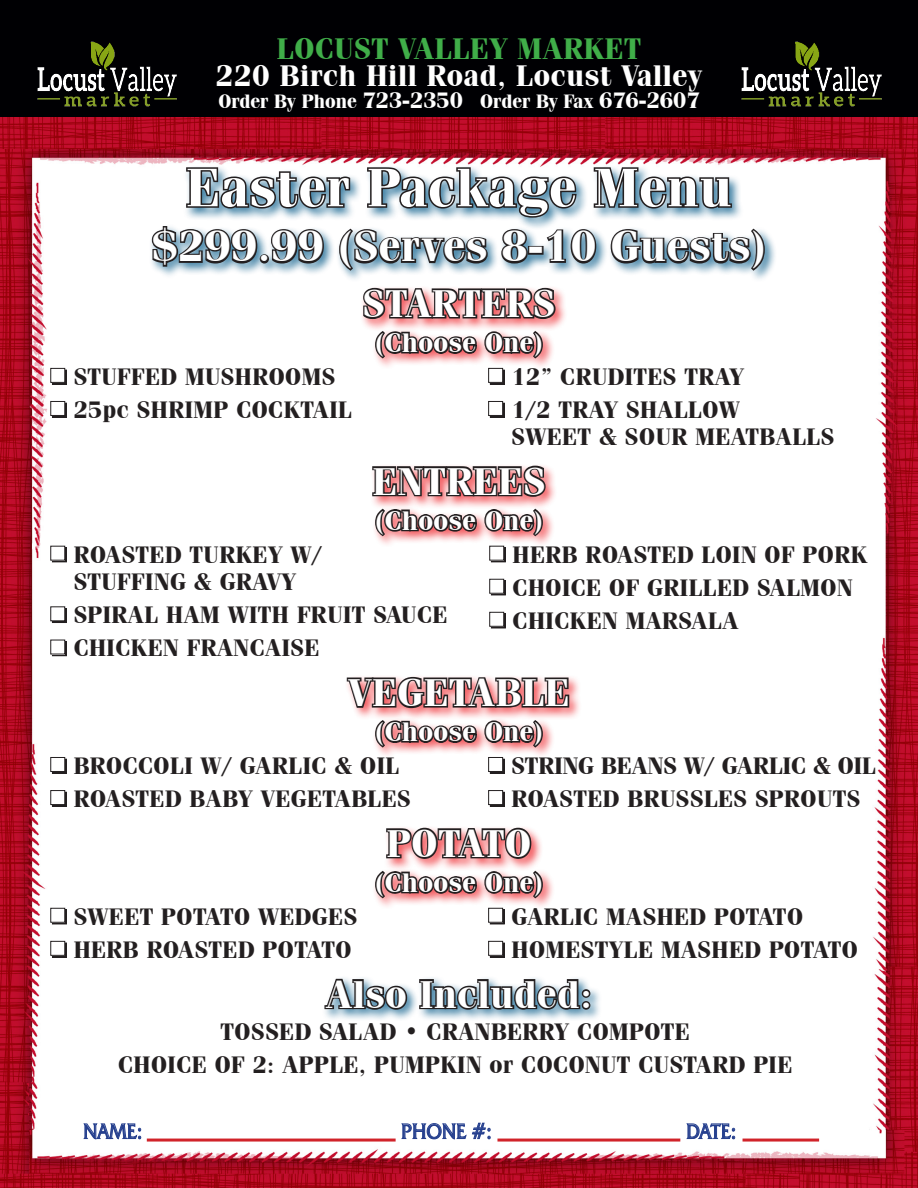
<style>
.page{position:relative;width:918px;height:1188px;background:#fff}
.page>*{position:absolute;margin:0;border:0;box-sizing:border-box;transform-origin:0 0}
.t1{font:700 54px "Fenice IT Cby BT";letter-spacing:.02em;color:#fff}
.t2{font:700 43.5px "Fenice IT Cby BT";letter-spacing:.02em;color:#fff}
.t3{font:700 39px "Fenice IT Cby BT";letter-spacing:.02em;color:#fff}
.t4{font:700 30px "Fenice IT Cby BT";letter-spacing:.02em;color:#fff}
.t5{font:700 30px "Fenice IT Cby BT";letter-spacing:.02em;color:#40ae49}
.t6{font:700 27px "Fenice IT Cby BT";letter-spacing:.02em;color:#fff}
.t7{font:700 24px "Fenice IT Cby BT";letter-spacing:.02em;color:#231f20}
.t8{font:700 24px "Fenice IT Cby BT";color:#231f20}
.t9{font:21.6px "Friz Quadrata IT Cby BT";color:#253f8e;scale:.87 1}
.t10{font:700 19.5px "Fenice IT Cby BT";color:#fff}
.s1{font-size:22.5px}
</style>
<div class="page">
<img style="left:0;top:149px;width:918px;height:1039px">
<svg style="left:84px;top:1122px;width:57px;height:20px"></svg>
<svg style="left:402px;top:1123px;width:64px;height:16px"></svg>
<svg style="left:472px;top:1123px;width:19px;height:16px"></svg>
<svg style="left:687px;top:1124px;width:48px;height:15px"></svg>
<hr style="left:147px;top:1139px;width:249px;height:3px;background:#d1232a">
<hr style="left:497px;top:1139px;width:183px;height:3px;background:#d1232a">
<hr style="left:743px;top:1139px;width:76px;height:3px;background:#d1232a">
<img style="left:0;top:117px;width:918px;height:32px">
<div style="left:183px;top:164px;width:561px;height:66px;background:#005786;opacity:.75"></div>
<svg style="left:185px;top:166px;width:167px;height:45px"></svg>
<svg style="left:366px;top:166px;width:212px;height:54px"></svg>
<svg style="left:592px;top:148px;width:141px;height:63px"></svg>
<div style="left:149px;top:223px;width:628px;height:60px;background:#005786;opacity:.75"></div>
<svg style="left:150px;top:225px;width:175px;height:43px;background:#76848e"></svg>
<svg style="left:337px;top:227px;width:153px;height:46px"></svg>
<svg style="left:499px;top:227px;width:31px;height:38px"></svg>
<div style="left:528px;top:246px;width:16px;height:9px;border:3px solid #231f20"></div>
<svg style="left:545px;top:227px;width:53px;height:39px;background:#83929b"></svg>
<svg style="left:609px;top:227px;width:158px;height:46px"></svg>
<div style="left:360px;top:285px;width:208px;height:47px;background:#ee1d23;opacity:.75"></div>
<svg style="left:361px;top:286px;width:196px;height:35px;background:#916567"></svg>
<div style="left:372px;top:328px;width:183px;height:43px;background:#ee1d23;opacity:.75"></div>
<svg style="left:373px;top:329px;width:172px;height:31px"></svg>
<div style="left:52px;top:370px;width:15px;height:15px;border:1px solid #231f20"></div>
<div style="left:51px;top:368px;width:14px;height:14px;background:#fff"></div>
<div style="left:50px;top:368px;width:15px;height:15px;border:1px solid #231f20"></div>
<div style="left:52px;top:403px;width:15px;height:15px;border:1px solid #231f20"></div>
<div style="left:51px;top:401px;width:14px;height:14px;background:#fff"></div>
<div style="left:50px;top:401px;width:15px;height:15px;border:1px solid #231f20"></div>
<div style="left:490px;top:370px;width:15px;height:15px;border:1px solid #231f20"></div>
<div style="left:489px;top:368px;width:14px;height:14px;background:#fff"></div>
<div style="left:488px;top:368px;width:15px;height:15px;border:1px solid #231f20"></div>
<div style="left:490px;top:403px;width:15px;height:15px;border:1px solid #231f20"></div>
<div style="left:489px;top:401px;width:14px;height:14px;background:#fff"></div>
<div style="left:488px;top:401px;width:15px;height:15px;border:1px solid #231f20"></div>
<div style="left:344px;top:674px;width:238px;height:47px;background:#ee1d23;opacity:.75"></div>
<svg style="left:345px;top:675px;width:226px;height:35px;background:#946b6c"></svg>
<div style="left:372px;top:717px;width:183px;height:43px;background:#ee1d23;opacity:.75"></div>
<svg style="left:373px;top:718px;width:172px;height:32px"></svg>
<div style="left:52px;top:759px;width:15px;height:15px;border:1px solid #231f20"></div>
<div style="left:51px;top:757px;width:14px;height:14px;background:#fff"></div>
<div style="left:50px;top:757px;width:15px;height:15px;border:1px solid #231f20"></div>
<div style="left:52px;top:792px;width:15px;height:15px;border:1px solid #231f20"></div>
<div style="left:51px;top:791px;width:14px;height:14px;background:#fff"></div>
<div style="left:50px;top:790px;width:15px;height:15px;border:1px solid #231f20"></div>
<div style="left:490px;top:759px;width:15px;height:15px;border:1px solid #231f20"></div>
<div style="left:489px;top:757px;width:14px;height:14px;background:#fff"></div>
<div style="left:488px;top:757px;width:15px;height:15px;border:1px solid #231f20"></div>
<div style="left:490px;top:792px;width:15px;height:15px;border:1px solid #231f20"></div>
<div style="left:489px;top:791px;width:14px;height:14px;background:#fff"></div>
<div style="left:488px;top:790px;width:15px;height:15px;border:1px solid #231f20"></div>
<div style="left:383px;top:825px;width:161px;height:46px;background:#ee1d23;opacity:.75"></div>
<svg style="left:385px;top:826px;width:148px;height:34px;background:#986b6d"></svg>
<div style="left:372px;top:868px;width:183px;height:42px;background:#ee1d23;opacity:.75"></div>
<svg style="left:373px;top:869px;width:172px;height:31px"></svg>
<div style="left:52px;top:909px;width:15px;height:15px;border:1px solid #231f20"></div>
<div style="left:51px;top:908px;width:14px;height:14px;background:#fff"></div>
<div style="left:50px;top:908px;width:15px;height:15px;border:1px solid #231f20"></div>
<div style="left:52px;top:943px;width:15px;height:15px;border:1px solid #231f20"></div>
<div style="left:51px;top:941px;width:14px;height:14px;background:#fff"></div>
<div style="left:50px;top:941px;width:15px;height:15px;border:1px solid #231f20"></div>
<div style="left:490px;top:909px;width:15px;height:15px;border:1px solid #231f20"></div>
<div style="left:489px;top:908px;width:14px;height:14px;background:#fff"></div>
<div style="left:488px;top:908px;width:15px;height:15px;border:1px solid #231f20"></div>
<div style="left:490px;top:943px;width:15px;height:15px;border:1px solid #231f20"></div>
<div style="left:489px;top:941px;width:14px;height:14px;background:#fff"></div>
<div style="left:488px;top:941px;width:15px;height:15px;border:1px solid #231f20"></div>
<div style="left:370px;top:463px;width:188px;height:46px;background:#ee1d23;opacity:.75"></div>
<svg style="left:371px;top:456px;width:176px;height:44px"></svg>
<div style="left:372px;top:506px;width:183px;height:42px;background:#ee1d23;opacity:.75"></div>
<svg style="left:373px;top:507px;width:172px;height:31px"></svg>
<div style="left:52px;top:547px;width:15px;height:15px;border:1px solid #231f20"></div>
<div style="left:51px;top:546px;width:14px;height:14px;background:#fff"></div>
<div style="left:50px;top:546px;width:15px;height:15px;border:1px solid #231f20"></div>
<div style="left:52px;top:608px;width:15px;height:15px;border:1px solid #231f20"></div>
<div style="left:51px;top:607px;width:14px;height:14px;background:#fff"></div>
<div style="left:50px;top:606px;width:15px;height:15px;border:1px solid #231f20"></div>
<div style="left:52px;top:641px;width:15px;height:15px;border:1px solid #231f20"></div>
<div style="left:51px;top:640px;width:14px;height:14px;background:#fff"></div>
<div style="left:50px;top:640px;width:15px;height:15px;border:1px solid #231f20"></div>
<div style="left:491px;top:547px;width:15px;height:15px;border:1px solid #231f20"></div>
<div style="left:490px;top:546px;width:14px;height:14px;background:#fff"></div>
<div style="left:489px;top:546px;width:15px;height:15px;border:1px solid #231f20"></div>
<div style="left:491px;top:580px;width:15px;height:15px;border:1px solid #231f20"></div>
<div style="left:490px;top:579px;width:14px;height:14px;background:#fff"></div>
<div style="left:489px;top:579px;width:15px;height:15px;border:1px solid #231f20"></div>
<div style="left:491px;top:614px;width:15px;height:14px;border:1px solid #231f20"></div>
<div style="left:490px;top:612px;width:14px;height:14px;background:#fff"></div>
<div style="left:489px;top:612px;width:15px;height:15px;border:1px solid #231f20"></div>
<div style="left:321px;top:976px;width:282px;height:46px;background:#005786;opacity:.75"></div>
<svg style="left:323px;top:977px;width:86px;height:35px"></svg>
<svg style="left:418px;top:978px;width:175px;height:34px"></svg>
<div style="left:0;top:0;width:918px;height:117px;background:#000003"></div>
<img style="left:37px;top:41px;width:140px;height:66px">
<img style="left:741px;top:41px;width:141px;height:66px">
<p class="t5" style="left:277px;top:30px;width:366px">LOCUST VALLEY MARKET</p>
<p class="t4" style="left:216px;top:57px;width:488px">220 Birch Hill Road, Locust Valley</p>
<p class="t10" style="left:218px;top:90px;width:483px">Order By Phone <span class="s1">723-2350</span> Order By Fax <span class="s1">676-2607</span></p>
<p class="t1" style="left:186px;top:154px;width:547px">Easter Package Menu</p>
<p class="t2" style="left:152px;top:220px;width:615px">$299.99 (Serves 8-10 Guests)</p>
<p class="t3" style="left:363px;top:279px;width:194px">STARTERS</p>
<p class="t6" style="left:375px;top:326px;width:169px">(Choose One)</p>
<p class="t7" style="left:74px;top:362px;width:263px">STUFFED MUSHROOMS</p>
<p class="t7" style="left:74px;top:395px;width:280px">25pc SHRIMP COCKTAIL</p>
<p class="t7" style="left:512px;top:362px;width:234px">12” CRUDITES TRAY</p>
<p class="t7" style="left:512px;top:395px;width:230px">1/2 TRAY SHALLOW</p>
<p class="t7" style="left:512px;top:422px;width:324px">SWEET &amp; SOUR MEATBALLS</p>
<p class="t3" style="left:373px;top:457px;width:174px">ENTREES</p>
<p class="t6" style="left:375px;top:504px;width:169px">(Choose One)</p>
<p class="t7" style="left:74px;top:540px;width:250px">ROASTED TURKEY W/</p>
<p class="t7" style="left:74px;top:567px;width:224px">STUFFING &amp; GRAVY</p>
<p class="t7" style="left:74px;top:600px;width:375px">SPIRAL HAM WITH FRUIT SAUCE</p>
<p class="t7" style="left:74px;top:633px;width:247px">CHICKEN FRANCAISE</p>
<p class="t7" style="left:513px;top:540px;width:356px">HERB ROASTED LOIN OF PORK</p>
<p class="t7" style="left:513px;top:573px;width:342px">CHOICE OF GRILLED SALMON</p>
<p class="t7" style="left:513px;top:606px;width:228px">CHICKEN MARSALA</p>
<p class="t3" style="left:349px;top:669px;width:222px">VEGETABLE</p>
<p class="t6" style="left:375px;top:715px;width:169px">(Choose One)</p>
<p class="t7" style="left:74px;top:751px;width:327px">BROCCOLI W/ GARLIC &amp; OIL</p>
<p class="t7" style="left:74px;top:784px;width:338px">ROASTED BABY VEGETABLES</p>
<p class="t8" style="left:512px;top:751px;width:366px">STRING BEANS W/ GARLIC &amp; OIL</p>
<p class="t7" style="left:512px;top:784px;width:350px">ROASTED BRUSSLES SPROUTS</p>
<p class="t3" style="left:387px;top:819px;width:146px">POTATO</p>
<p class="t6" style="left:375px;top:866px;width:169px">(Choose One)</p>
<p class="t7" style="left:74px;top:902px;width:285px">SWEET POTATO WEDGES</p>
<p class="t7" style="left:74px;top:935px;width:279px">HERB ROASTED POTATO</p>
<p class="t7" style="left:512px;top:902px;width:293px">GARLIC MASHED POTATO</p>
<p class="t7" style="left:512px;top:935px;width:348px">HOMESTYLE MASHED POTATO</p>
<p class="t3" style="left:326px;top:970px;width:267px">Also Included:</p>
<p class="t7" style="left:221px;top:1017px;width:471px">TOSSED SALAD • CRANBERRY COMPOTE</p>
<p class="t7" style="left:118px;top:1050px;width:676px">CHOICE OF 2: APPLE, PUMPKIN or COCONUT CUSTARD PIE</p>
<p class="t9" style="left:83px;top:1118px;width:70px">NAME:</p>
<p class="t9" style="left:401px;top:1118px;width:106px">PHONE #:</p>
<p class="t9" style="left:686px;top:1118px;width:59px">DATE:</p>
</div>
